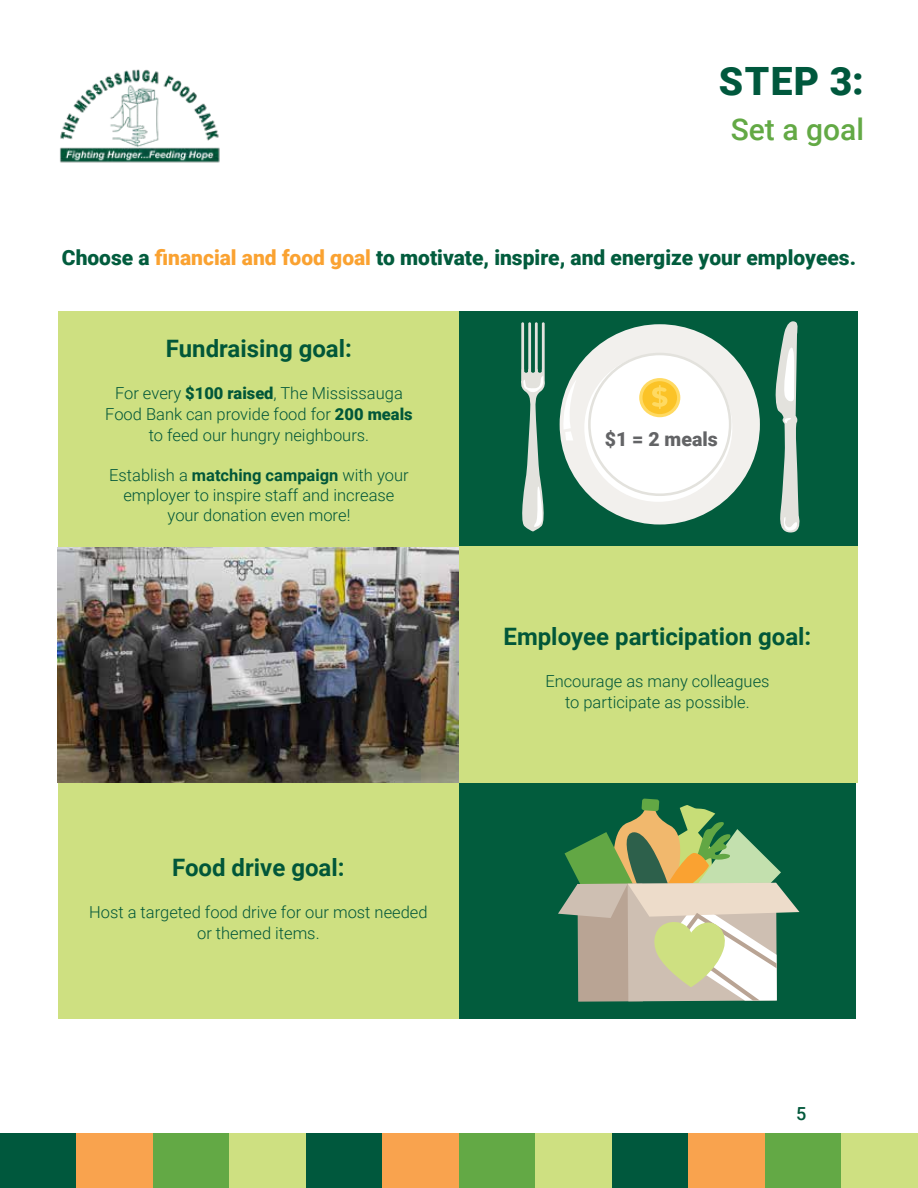
<style>
.page{position:relative;width:918px;height:1188px;background:#fff}
.page>*{position:absolute;margin:0;border:0;box-sizing:border-box;transform-origin:0 0}
.t1{font:900 39px "Roboto";color:#00583d}
.t2{font:500 30px "Roboto";color:#63a945}
.t3{font:700 24px "Roboto";color:#015739}
.t4{font:900 21px "Roboto";color:#025c3d}
.t5{font:900 19.5px "Roboto";color:#636466}
.t6{font:500 18px "Roboto";color:#02583b}
.t7{font:300 16.5px/21px "Roboto";color:#015739;text-align:center}
.s1{color:#faa231}
.s2{font-weight:900}
.s3{font-weight:700}
</style>
<div class="page">
<img style="left:59px;top:69px;width:161px;height:94px">
<div style="left:0;top:1134px;width:76px;height:54px;background:#00583d"></div>
<div style="left:76px;top:1134px;width:77px;height:54px;background:#f9a34e"></div>
<div style="left:153px;top:1134px;width:77px;height:54px;background:#63a945"></div>
<div style="left:230px;top:1134px;width:76px;height:54px;background:#cee081"></div>
<div style="left:306px;top:1134px;width:76px;height:54px;background:#00583d"></div>
<div style="left:382px;top:1134px;width:77px;height:54px;background:#f9a34e"></div>
<div style="left:459px;top:1134px;width:77px;height:54px;background:#63a945"></div>
<div style="left:536px;top:1134px;width:76px;height:54px;background:#cee081"></div>
<div style="left:612px;top:1134px;width:76px;height:54px;background:#00583d"></div>
<div style="left:688px;top:1134px;width:77px;height:54px;background:#f9a34e"></div>
<div style="left:765px;top:1134px;width:77px;height:54px;background:#63a945"></div>
<div style="left:842px;top:1134px;width:76px;height:54px;background:#cee081"></div>
<div style="left:457px;top:782px;width:399px;height:236px;background:#025c3d"></div>
<div style="left:459px;top:311px;width:399px;height:236px;background:#025c3d"></div>
<div style="left:58px;top:311px;width:401px;height:236px;background:#cee081"></div>
<div style="left:457px;top:546px;width:401px;height:236px;background:#cee081"></div>
<div style="left:58px;top:782px;width:401px;height:236px;background:#cee081"></div>
<img style="left:58px;top:547px;width:401px;height:235px">
<svg style="left:521px;top:322px;width:24px;height:210px"></svg>
<svg style="left:775px;top:321px;width:25px;height:212px"></svg>
<div style="left:560px;top:324px;width:200px;height:201px;background:#f2f0ed;border-radius:50%"></div>
<svg style="left:562px;top:379px;width:14px;height:61px"></svg>
<div style="left:584px;top:354px;width:148px;height:148px;background:#fff;border-radius:50%"></div>
<div style="left:588px;top:353px;width:143px;height:143px;background:#e3e2dd;border-radius:50%"></div>
<div style="left:591px;top:355px;width:138px;height:138px;background:#fff;border-radius:50%"></div>
<svg style="left:639px;top:378px;width:41px;height:39px"></svg>
<div style="left:643px;top:381px;width:34px;height:33px;background:#fbc327;border-radius:50%"></div>
<svg style="left:652px;top:385px;width:15px;height:24px"></svg>
<svg style="left:558px;top:799px;width:242px;height:203px"></svg>
<h1 class="t1" style="left:719px;top:54px;width:147px">STEP 3:</h1>
<h2 class="t2" style="left:731px;top:108px;width:135px">Set a goal</h2>
<p class="t4" style="left:62px;top:242px;width:796px">Choose a <span class="s1">financial and food goal</span> to motivate, inspire, and energize your employees.</p>
<h3 class="t3" style="left:166px;top:331px;width:187px">Fundraising goal:</h3>
<p class="t7" style="left:105px;top:382px;width:309px">For every <span class="s2">$100 raised</span>, The Mississauga<br>Food Bank can provide food for <span class="s2">200 meals </span>to feed our hungry neighbours.</p>
<p class="t7" style="left:109px;top:465px;width:301px;line-height:19.8px">Establish a <span class="s3">matching campaign</span> with your employer to inspire staff and increase your donation even more!</p>
<h3 class="t3" style="left:172px;top:850px;width:174px">Food drive goal:</h3>
<p class="t7" style="left:89px;top:901px;width:340px">Host a targeted food drive for our most needed or themed items.</p>
<p class="t5" style="left:605px;top:426px;width:114px">$1 = 2 meals</p>
<h3 class="t3" style="left:504px;top:620px;width:309px">Employee participation goal:</h3>
<p class="t7" style="left:545px;top:670px;width:226px">Encourage as many colleagues to participate as possible.</p>
<p class="t6" style="left:796px;top:1101px;width:12px">5</p>
</div>
